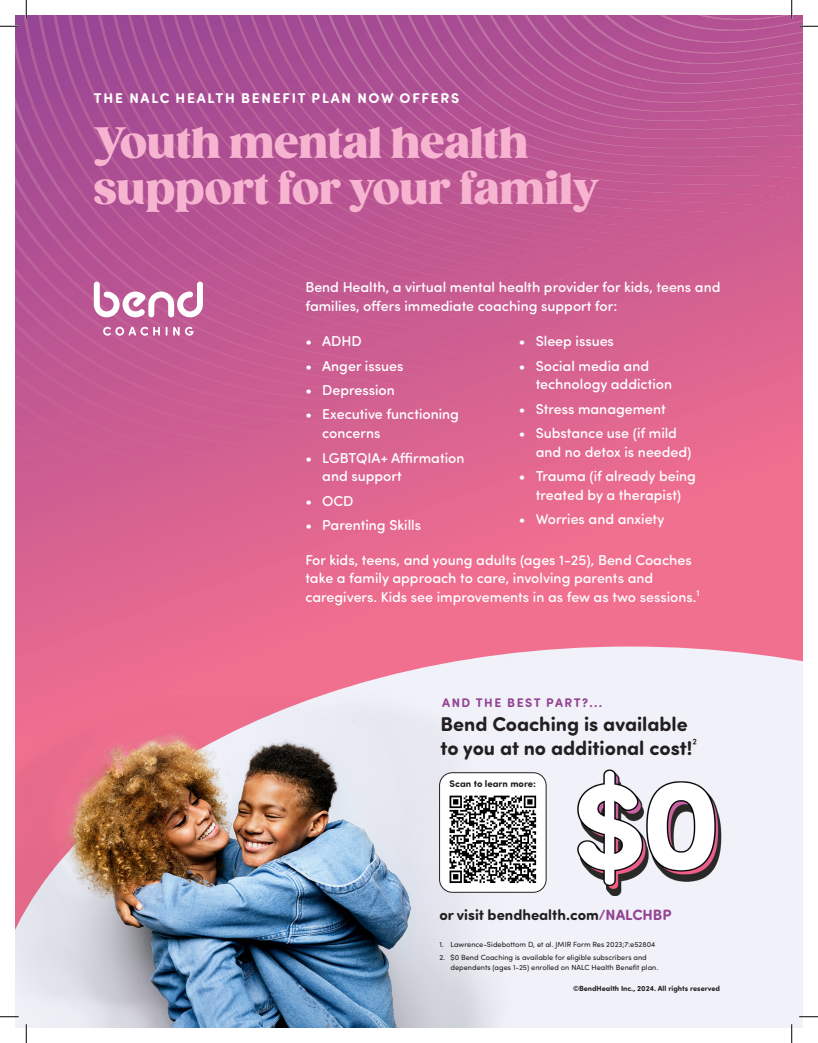
<style>
.page{position:relative;width:818px;height:1043px;background:#fff}
.page>*{position:absolute;margin:0;border:0;box-sizing:border-box;transform-origin:0 0}
.t1{font:800 42.5px/46.2px "Gazpacho";color:#f7b4d1}
.t2{font:700 20px/23.8px "Sofia Pro Soft";color:#231f20}
.t3{font:700 15px "Sofia Pro Soft";color:#231f20}
.t4{font:500 14.38px/18.8px "Sofia Pro Soft";color:#fff}
.t5{font:700 14.12px "Sofia Pro Soft";letter-spacing:.12em;color:#fff}
.t6{font:700 12.5px "Sofia Pro Soft";letter-spacing:.12em;color:#944594}
.t7{font:700 9.75px "Sofia Pro Soft";color:#231f20}
.t8{font:7.5px/10px "Sofia Pro Soft";color:#231f20}
.t9{font:700 7.5px "Sofia Pro Soft";color:#231f20}
.s1{color:#944594}
</style>
<div class="page">
<div style="left:15px;top:15px;width:787px;height:1013px;background:linear-gradient(to right,#dd6590,#f6728f)"></div>
<img style="left:15px;top:15px;width:787px;height:502px">
<svg style="left:15px;top:646px;width:787px;height:382px;fill:#f1f2f9"></svg>
<img style="left:15px;top:659px;width:496px;height:369px">
<img style="left:578px;top:769px;width:143px;height:126px">
<div style="left:439px;top:772px;width:107px;height:120px;background:#fff;border-radius:13px"></div>
<img style="left:440px;top:795px;width:105px;height:97px">
<div style="left:439px;top:772px;width:107px;height:120px;border:1px solid #231f20;border-radius:13px"></div>
<svg style="left:94px;top:282px;width:109px;height:36px"></svg>
<svg style="left:103px;top:327px;width:57px;height:9px"></svg>
<svg style="left:173px;top:327px;width:21px;height:9px"></svg>
<svg style="left:0;top:25px;width:19px;height:2px"></svg>
<svg style="left:799px;top:25px;width:19px;height:2px"></svg>
<svg style="left:0;top:1015px;width:19px;height:2px"></svg>
<svg style="left:799px;top:1015px;width:19px;height:2px"></svg>
<svg style="left:25px;top:0;width:2px;height:19px"></svg>
<svg style="left:25px;top:1024px;width:2px;height:18px"></svg>
<svg style="left:790px;top:0;width:2px;height:19px"></svg>
<svg style="left:790px;top:1024px;width:2px;height:18px"></svg>
<p class="t5" style="left:94px;top:87px;width:367px">THE NALC HEALTH BENEFIT PLAN NOW OFFERS</p>
<p class="t1" style="left:94px;top:120px;width:505px">Youth mental health support for your family</p>
<p class="t4" style="left:305px;top:277px;width:416px">Bend Health, a virtual mental health provider for kids, teens and families, offers immediate coaching support for:</p>
<p class="t4" style="left:305px;top:331px;width:58px">• ADHD</p>
<p class="t4" style="left:305px;top:355px;width:99px">• Anger issues</p>
<p class="t4" style="left:305px;top:379px;width:91px">• Depression</p>
<p class="t4" style="left:322px;top:404px;width:138px;text-indent:-17px">• Executive functioning concerns</p>
<p class="t4" style="left:322px;top:447px;width:144px;text-indent:-17px">• LGBTQIA+ Affirmation and support</p>
<p class="t4" style="left:305px;top:490px;width:50px">• OCD</p>
<p class="t4" style="left:305px;top:514px;width:117px">• Parenting Skills</p>
<p class="t4" style="left:519px;top:331px;width:97px">• Sleep issues</p>
<p class="t4" style="left:535px;top:355px;width:138px;text-indent:-17px">• Social media and technology addiction</p>
<p class="t4" style="left:519px;top:398px;width:149px">• Stress management</p>
<p class="t4" style="left:535px;top:423px;width:157px;text-indent:-17px">• Substance use (if mild and no detox is needed)</p>
<p class="t4" style="left:519px;top:466px;width:179px;text-align:center">• Trauma (if already being treated by a therapist)</p>
<p class="t4" style="left:519px;top:509px;width:147px">• Worries and anxiety</p>
<p class="t4" style="left:305px;top:549px;width:396px">For kids, teens, and young adults (ages 1-25), Bend Coaches take a family approach to care, involving parents and caregivers. Kids see improvements in as few as two sessions.¹</p>
<p class="t6" style="left:442px;top:694px;width:161px">AND THE BEST PART?...</p>
<p class="t2" style="left:440px;top:711px;width:258px">Bend Coaching is available to you at no additional cost!<sup>²</sup></p>
<p class="t7" style="left:449px;top:776px;width:88px">Scan to learn more:</p>
<p class="t3" style="left:439px;top:903px;width:234px">or visit bendhealth.com<span class="s1">/NALCHBP</span></p>
<p class="t8" style="left:439px;top:939px;width:217px">1. Lawrence-Sidebottom D, et al. JMIR Form Res 2023;7:e52804</p>
<p class="t8" style="left:450px;top:952px;width:209px;text-indent:-11px">2. $0 Bend Coaching is available for eligible subscribers and dependents (ages 1-25) enrolled on NALC Health Benefit plan.</p>
<p class="t9" style="left:573px;top:982px;width:148px">©BendHealth Inc., 2024. All rights reserved</p>
</div>
